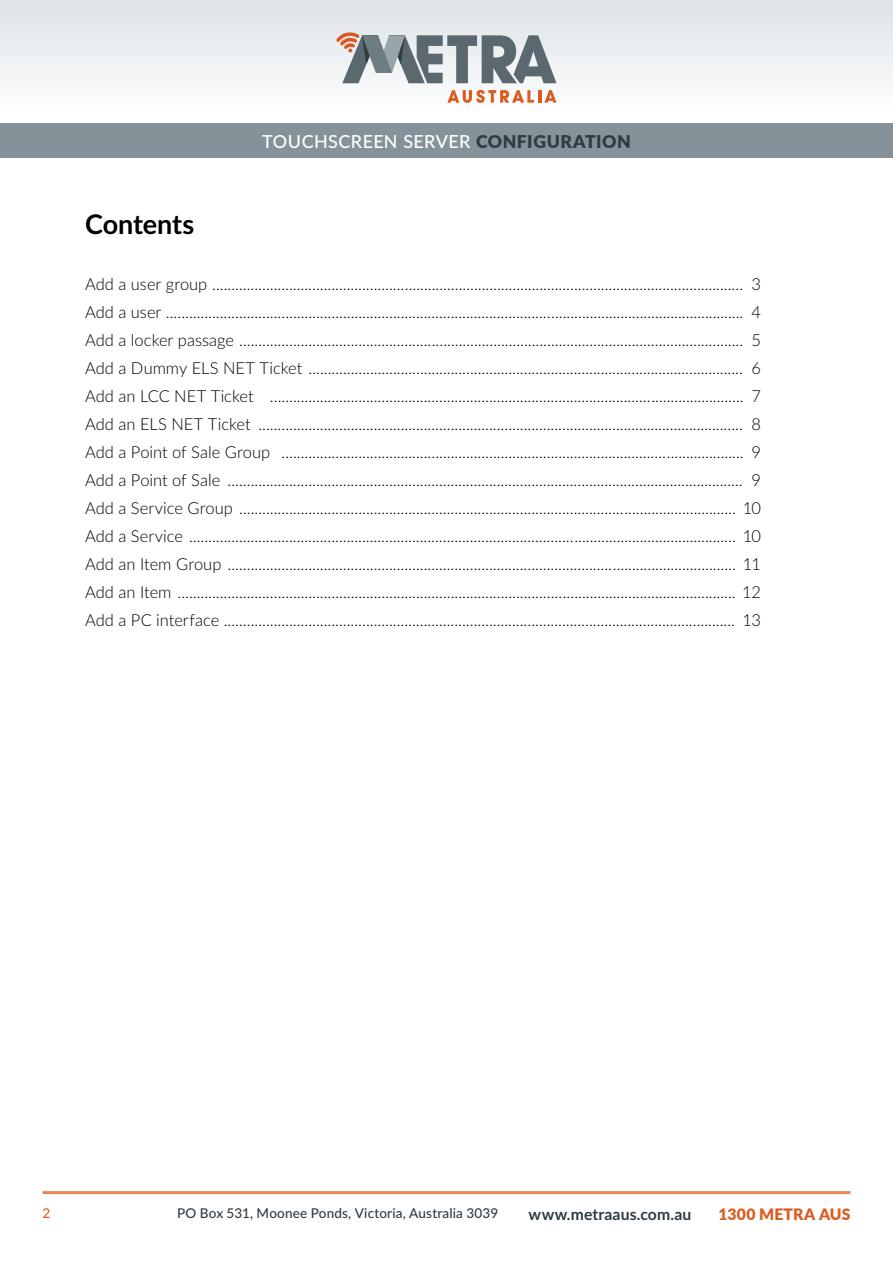
<style>
.page{position:relative;width:893px;height:1263px;background:#fff}
.page>*{position:absolute;margin:0;border:0;box-sizing:border-box;transform-origin:0 0}
.t1{font:700 27px "Lato";letter-spacing:-.005em;color:#000}
.t2{font:500 18px "Lato";letter-spacing:.02em;color:#fff}
.t3{font:300 16.5px "Lato";color:#000}
.t4{font:700 15.75px "Lato";letter-spacing:.005em;color:#303b42}
.t5{font:900 15.75px "Lato";letter-spacing:.005em;color:#db5c1e}
.t6{font:500 13.5px "Lato";letter-spacing:.01em;color:#303b42}
.t7{font:500 13.5px "Lato";color:#db5c1e}
.s1{font-weight:900;font-size:17.7px;color:#303b42}
</style>
<div class="page">
<div style="left:0;top:0;width:893px;height:111px;background:linear-gradient(to bottom,#dde2e6,#fefefe)"></div>
<svg style="left:336px;top:32px;width:221px;height:51px"></svg>
<svg style="left:447px;top:90px;width:110px;height:13px"></svg>
<hr style="left:43px;top:1191px;width:807px;height:3px;background:#e68754">
<div style="left:0;top:123px;width:893px;height:34px;background:#859299"></div>
<p class="t1" style="left:85px;top:205px;width:111px">Contents</p>
<p class="t2" style="left:262px;top:128px;width:370px">TOUCHSCREEN SERVER <span class="s1">CONFIGURATION</span></p>
<p class="t3" style="left:85px;top:273px;width:678px">Add a user group .......................................................................................................................................... 3</p>
<p class="t3" style="left:85px;top:301px;width:678px">Add a user ...................................................................................................................................................... 4</p>
<p class="t3" style="left:85px;top:329px;width:678px">Add a locker passage ................................................................................................................................... 5</p>
<p class="t3" style="left:85px;top:357px;width:678px">Add a Dummy ELS NET Ticket ................................................................................................................. 6</p>
<p class="t3" style="left:85px;top:385px;width:678px">Add an LCC NET Ticket ........................................................................................................................... 7</p>
<p class="t3" style="left:85px;top:413px;width:678px">Add an ELS NET Ticket .............................................................................................................................. 8</p>
<p class="t3" style="left:85px;top:441px;width:678px">Add a Point of Sale Group ........................................................................................................................ 9</p>
<p class="t3" style="left:85px;top:469px;width:678px">Add a Point of Sale ...................................................................................................................................... 9</p>
<p class="t3" style="left:85px;top:497px;width:678px">Add a Service Group ................................................................................................................................. 10</p>
<p class="t3" style="left:85px;top:525px;width:678px">Add a Service .............................................................................................................................................. 10</p>
<p class="t3" style="left:85px;top:553px;width:678px">Add an Item Group .................................................................................................................................... 11</p>
<p class="t3" style="left:85px;top:581px;width:678px">Add an Item ................................................................................................................................................. 12</p>
<p class="t3" style="left:85px;top:609px;width:678px">Add a PC interface ..................................................................................................................................... 13</p>
<p class="t7" style="left:43px;top:1203px;width:9px">2</p>
<p class="t6" style="left:177px;top:1203px;width:323px">PO Box 531, Moonee Ponds, Victoria, Australia 3039</p>
<p class="t4" style="left:529px;top:1202px;width:164px">www.metraaus.com.au</p>
<p class="t5" style="left:718px;top:1202px;width:133px">1300 METRA AUS</p>
</div>
